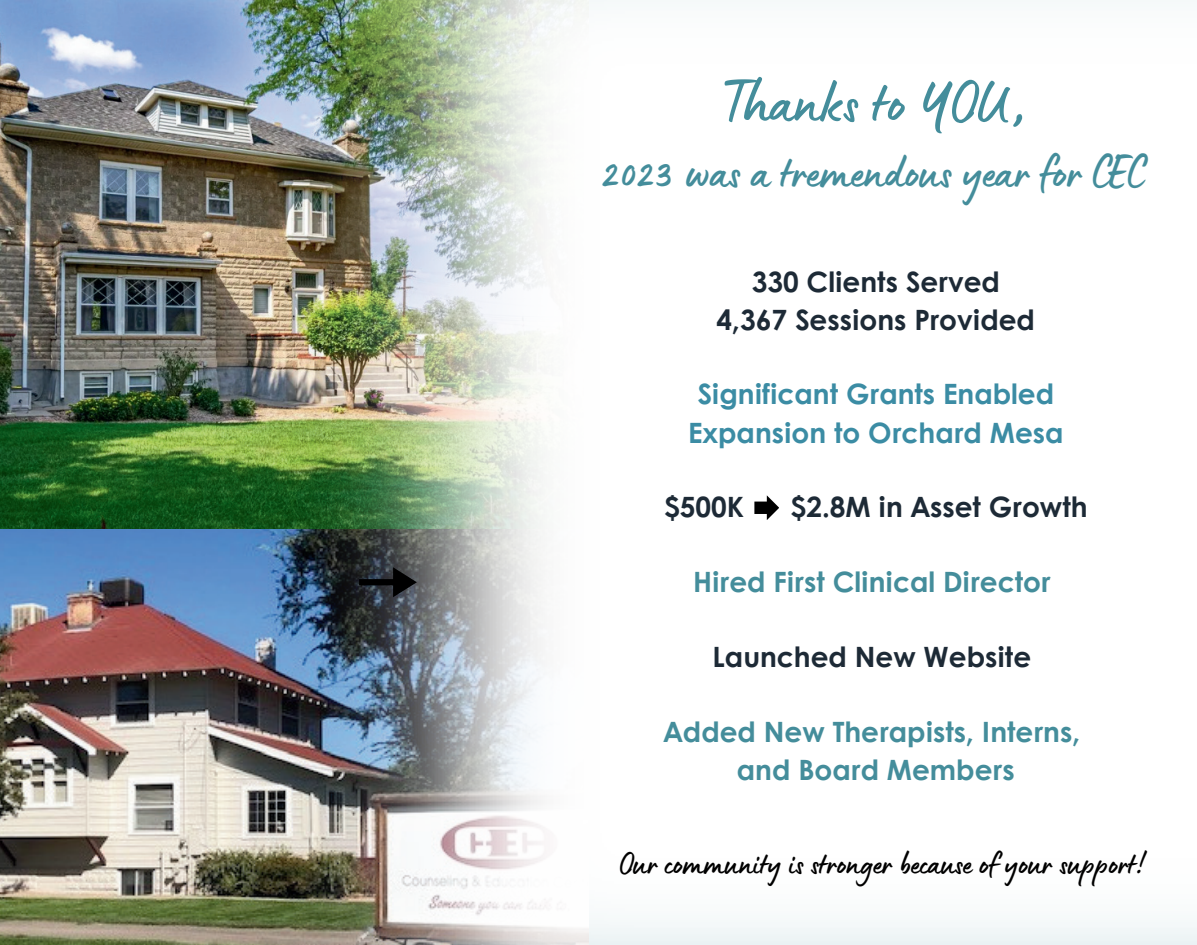
<style>
.page{position:relative;width:1197px;height:945px;background:#fff}
.page>*{position:absolute;margin:0;border:0;box-sizing:border-box;transform-origin:0 0}
.t1{font:63px "Lumios Marker";color:#448d9b}
.t2{font:49px "Lumios Marker";color:#448d9b}
.t3{font:33.25px "Lumios Marker";color:#000}
.t4{font:700 28px/38.1px "Century Gothic";color:#1d2a36;text-align:center}
.t5{font:700 28px/38.1px "Century Gothic";color:#448d9b;text-align:center}
.t6{font:700 28px/38.1px "Century Gothic";color:#3b8ca4;text-align:center}
</style>
<div class="page">
<img style="left:0;top:0;width:283px;height:945px">
<img style="left:283px;top:0;width:914px;height:945px">
<svg style="left:806px;top:367px;width:136px;height:10px"></svg>
<svg style="left:359px;top:567px;width:58px;height:30px;background:#272b30"></svg>
<svg style="left:754px;top:495px;width:25px;height:25px"></svg>
<h1 class="t1" style="left:718px;top:61px;width:310px">Thanks to YOU,</h1>
<h2 class="t2" style="left:601px;top:140px;width:543px">2023 was a tremendous year for CEC</h2>
<p class="t4" style="left:717px;top:261px;width:320px">330 Clients Served<br>4,367 Sessions Provided</p>
<p class="t6" style="left:688px;top:374px;width:377px">Significant Grants Enabled<br>Expansion to Orchard Mesa</p>
<p class="t4" style="left:664px;top:487px;width:81px">$500K</p>
<p class="t4" style="left:791px;top:487px;width:298px">$2.8M in Asset Growth</p>
<p class="t5" style="left:693px;top:562px;width:359px">Hired First Clinical Director</p>
<p class="t4" style="left:713px;top:637px;width:320px">Launched New Website</p>
<p class="t5" style="left:664px;top:712px;width:418px">Added New Therapists, Interns, and Board Members</p>
<p class="t3" style="left:618px;top:842px;width:529px">Our community is stronger because of your support!</p>
</div>
